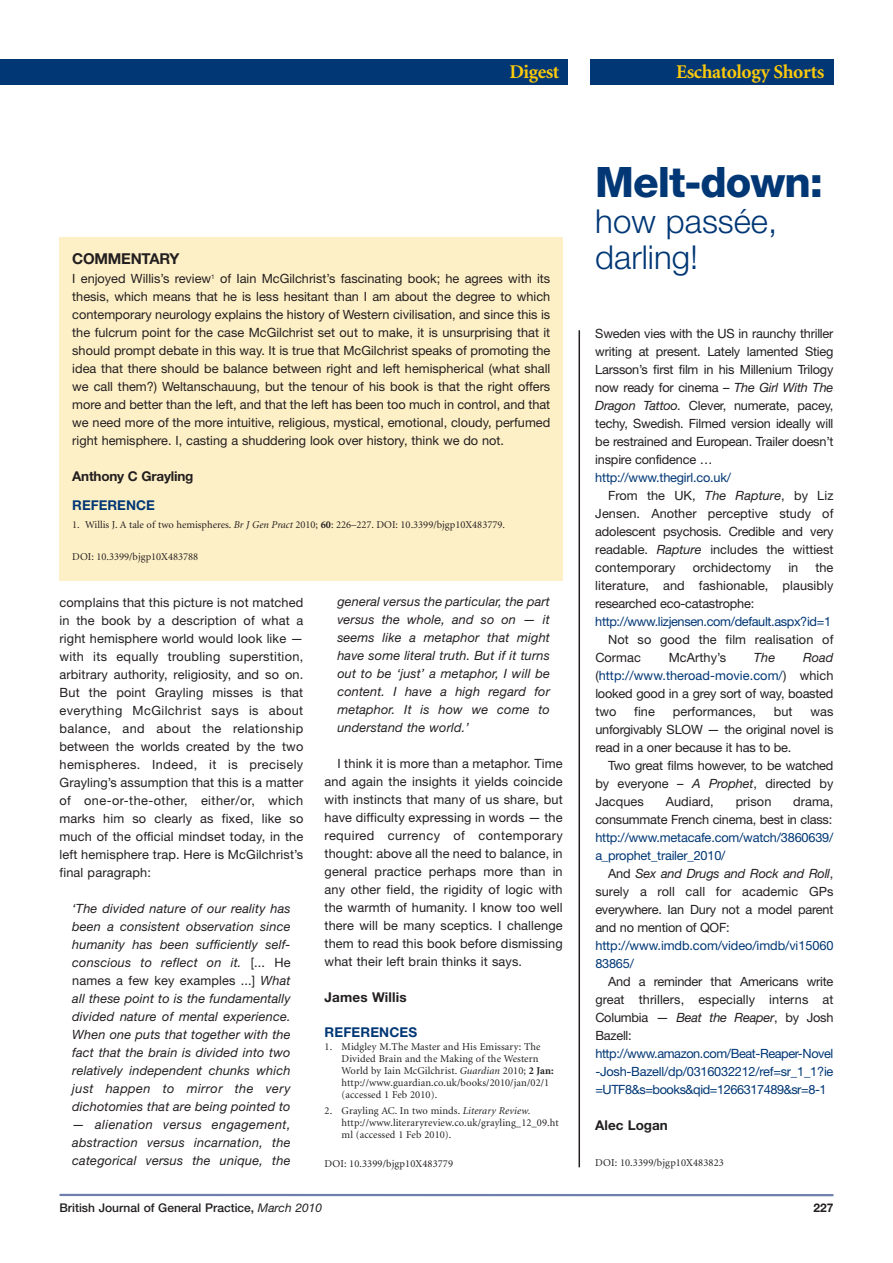
<style>
.page{position:relative;width:893px;height:1263px;background:#fff}
.page>*{position:absolute;margin:0;border:0;box-sizing:border-box;transform-origin:0 0}
.t1{font:800 42px "Helvetica Neue";letter-spacing:-.025em;color:#013775}
.t2{font:300 33px/36px "Helvetica Neue";color:#013775}
.t3{font:700 19.5px "Minion";letter-spacing:-.02em;color:#feca0a}
.t4{font:700 15px "Helvetica Neue";letter-spacing:-.015em;color:#231f20}
.t5{font:700 13.5px "Helvetica Neue";color:#231f20}
.t6{font:700 13.5px "Helvetica Neue";letter-spacing:.01em;color:#013775}
.t7{font:12.75px/18px "Helvetica Neue";color:#231f20;text-align:justify}
.t8{font:italic 12.75px/18px "Helvetica Neue";letter-spacing:.01em;color:#231f20;text-align:justify}
.t9{font:12.75px/18px "Helvetica Neue";letter-spacing:-.015em;color:#013775}
.t10{font:500 12px "Helvetica Neue";color:#231f20}
.t11{font:700 12px "Helvetica Neue";color:#231f20}
.t12{font:10.5px/12px "Minion";letter-spacing:.01em;color:#231f20}
.s1{font-style:italic}
.s2{font-weight:700}
.s3{font-style:normal}
.s4{color:#013775}
.s5{font-weight:400;font-style:italic}
</style>
<div class="page">
<hr style="left:60px;top:1194px;width:773px;height:2px;background:#6e7fad">
<div style="left:0;top:60px;width:568px;height:25px;background:#013775"></div>
<div style="left:60px;top:237px;width:503px;height:343px;background:#fef0c6"></div>
<div style="left:590px;top:60px;width:243px;height:25px;background:#013775"></div>
<hr style="left:578px;top:330px;width:2px;height:837px;background:#231f20">
<h3 class="t3" style="left:509px;top:64px;width:51px">Digest</h3>
<h3 class="t3" style="left:676px;top:64px;width:150px">Eschatology Shorts</h3>
<p class="t4" style="left:72px;top:253px;width:109px">COMMENTARY</p>
<p class="t7" style="left:72px;top:271px;width:480px">I enjoyed Willis’s review<sup>1</sup> of Iain McGilchrist’s fascinating book; he agrees with its thesis, which means that he is less hesitant than I am about the degree to which contemporary neurology explains the history of Western civilisation, and since this is the fulcrum point for the case McGilchrist set out to make, it is unsurprising that it should prompt debate in this way. It is true that McGilchrist speaks of promoting the idea that there should be balance between right and left hemispherical (what shall we call them?) Weltanschauung, but the tenour of his book is that the right offers more and better than the left, and that the left has been too much in control, and that we need more of the more intuitive, religious, mystical, emotional, cloudy, perfumed right hemisphere. I, casting a shuddering look over history, think we do not.</p>
<p class="t5" style="left:72px;top:472px;width:123px">Anthony C Grayling</p>
<p class="t6" style="left:72px;top:500px;width:84px">REFERENCE</p>
<p class="t12" style="left:72px;top:519px;width:434px">1. Willis J. A tale of two hemispheres. <span class="s1">Br J Gen Pract</span> 2010; <span class="s2">60</span>: 226–227. DOI: 10.3399/bjgp10X483779.</p>
<p class="t12" style="left:72px;top:552px;width:128px">DOI: 10.3399/bjgp10X483788</p>
<p class="t8" style="left:337px;top:594px;width:214px">general versus the particular, the part versus the whole, and so on — it seems like a metaphor that might have some literal truth. But if it turns out to be ‘just’ a metaphor, I will be content. I have a high regard for metaphor. It is how we come to understand the world.’</p>
<p class="t7" style="left:325px;top:756px;width:240px;text-indent:13px">I think it is more than a metaphor. Time and again the insights it yields coincide with instincts that many of us share, but have difficulty expressing in words — the required currency of contemporary thought: above all the need to balance, in general practice perhaps more than in any other field, the rigidity of logic with the warmth of humanity. I know too well there will be many sceptics. I challenge them to read this book before dismissing what their left brain thinks it says.</p>
<p class="t5" style="left:325px;top:992px;width:84px">James Willis</p>
<p class="t6" style="left:325px;top:1027px;width:94px">REFERENCES</p>
<p class="t12" style="left:342px;top:1041px;width:213px;text-indent:-17px">1. Midgley M.The Master and His Emissary: The Divided Brain and the Making of the Western World by Iain McGilchrist. <span class="s1">Guardian</span> 2010; <span class="s2">2 Jan: </span>http://www.guardian.co.uk/books/2010/jan/02/1 (accessed 1 Feb 2010).</p>
<p class="t12" style="left:342px;top:1106px;width:219px;text-indent:-17px">2. Grayling AC. In two minds. <span class="s1">Literary Review. </span>http://www.literaryreview.co.uk/grayling_12_09.ht ml (accessed 1 Feb 2010).</p>
<p class="t12" style="left:325px;top:1158px;width:130px">DOI: 10.3399/bjgp10X483779</p>
<p class="t7" style="left:60px;top:594px;width:245px">complains that this picture is not matched in the book by a description of what a right hemisphere world would look like — with its equally troubling superstition, arbitrary authority, religiosity, and so on.<br>But the point Grayling misses is that everything McGilchrist says is about balance, and about the relationship between the worlds created by the two hemispheres. Indeed, it is precisely Grayling’s assumption that this is a matter of one-or-the-other, either/or, which marks him so clearly as fixed, like so much of the official mindset today, in the left hemisphere trap. Here is McGilchrist’s final paragraph:</p>
<p class="t8" style="left:72px;top:900px;width:220px">‘The divided nature of our reality has been a consistent observation since humanity has been sufficiently self&shy;conscious to reflect on it. <span class="s3">[... He names a few key examples ...]</span> What all these point to is the fundamentally divided nature of mental experience.<br>When one puts that together with the fact that the brain is divided into two relatively independent chunks which just happen to mirror the very dichotomies that are being pointed to</p>
<p class="t8" style="left:72px;top:1116px;width:220px">— alienation versus engagement, abstraction versus incarnation, the categorical versus the unique, the</p>
<h1 class="t1" style="left:595px;top:167px;width:229px">Melt-down:</h1>
<h2 class="t2" style="left:595px;top:203px;width:183px">how passée, darling!</h2>
<p class="t7" style="left:595px;top:326px;width:240px">Sweden vies with the US in raunchy thriller writing at present. Lately lamented Stieg Larsson’s first film in his Millenium Trilogy now ready for cinema – <span class="s1">The Girl With The Dragon Tattoo.</span> Clever, numerate, pacey, techy, Swedish. Filmed version ideally will be restrained and European. Trailer doesn’t inspire confidence …</p>
<p class="t9" style="left:595px;top:470px;width:137px">http://www.thegirl.co.uk/</p>
<p class="t7" style="left:608px;top:488px;width:227px">From the UK, <span class="s1">The Rapture</span>, by Liz</p>
<p class="t7" style="left:595px;top:506px;width:240px">Jensen. Another perceptive study of</p>
<p class="t7" style="left:595px;top:524px;width:240px">adolescent psychosis. Credible and very</p>
<p class="t7" style="left:595px;top:542px;width:240px">readable. <span class="s1">Rapture</span> includes the wittiest</p>
<p class="t7" style="left:595px;top:560px;width:82px">contemporary</p>
<p class="t7" style="left:693px;top:560px;width:80px">orchidectomy</p>
<p class="t7" style="left:788px;top:560px;width:11px">in</p>
<p class="t7" style="left:595px;top:560px;width:240px;text-indent:220px">the literature, and fashionable, plausibly researched eco-catastrophe:</p>
<p class="t9" style="left:595px;top:614px;width:237px">http://www.lizjensen.com/default.aspx?id=1</p>
<p class="t7" style="left:595px;top:632px;width:240px;text-indent:13px">Not so good the film realisation of<br>Cormac</p>
<p class="t7" style="left:595px;top:650px;width:240px;text-indent:208px"><span class="s1">Road </span>(<span class="s4">http://www.theroad-movie.com/</span>) which looked good in a grey sort of way, boasted two</p>
<p class="t7" style="left:669px;top:650px;width:59px">McArthy’s</p>
<p class="t8" style="left:754px;top:650px;width:23px">The</p>
<p class="t7" style="left:634px;top:704px;width:22px">fine</p>
<p class="t7" style="left:673px;top:704px;width:85px">performances,</p>
<p class="t7" style="left:774px;top:704px;width:20px">but</p>
<p class="t7" style="left:595px;top:704px;width:240px;text-indent:215px">was unforgivably SLOW — the original novel is read in a oner because it has to be.</p>
<p class="t7" style="left:595px;top:758px;width:240px;text-indent:13px">Two great films however, to be watched by everyone – <span class="s1">A Prophet</span>, directed by Jacques</p>
<p class="t7" style="left:595px;top:794px;width:240px;text-align:right">drama,<br>consummate French cinema, best in class:</p>
<p class="t9" style="left:595px;top:830px;width:240px">http://www.metacafe.com/watch/3860639/ a_prophet_trailer_2010/</p>
<p class="t7" style="left:595px;top:866px;width:240px;text-indent:13px">And <span class="s1">Sex and Drugs and Rock and Roll</span>, surely a roll call for academic GPs everywhere. Ian Dury not a model parent and no mention of QOF:</p>
<p class="t9" style="left:595px;top:938px;width:240px">http://www.imdb.com/video/imdb/vi15060<br>83865/</p>
<p class="t7" style="left:595px;top:974px;width:240px;text-indent:13px">And a reminder that Americans write great thrillers, especially interns at Columbia — <span class="s1">Beat the Reaper</span>, by Josh Bazell:</p>
<p class="t9" style="left:595px;top:1046px;width:240px;text-align:justify">http://www.amazon.com/Beat-Reaper-Novel -Josh-Bazell/dp/0316032212/ref=sr_1_1?ie =UTF8&amp;s=books&amp;qid=1266317489&amp;sr=8-1</p>
<p class="t5" style="left:595px;top:1120px;width:74px">Alec Logan</p>
<p class="t12" style="left:595px;top:1157px;width:130px">DOI: 10.3399/bjgp10X483823</p>
<p class="t7" style="left:666px;top:794px;width:50px">Audiard,</p>
<p class="t7" style="left:736px;top:794px;width:37px">prison</p>
<p class="t10" style="left:60px;top:1203px;width:264px">British Journal of General Practice, <span class="s5">March 2010</span></p>
<p class="t11" style="left:813px;top:1203px;width:22px">227</p>
</div>
